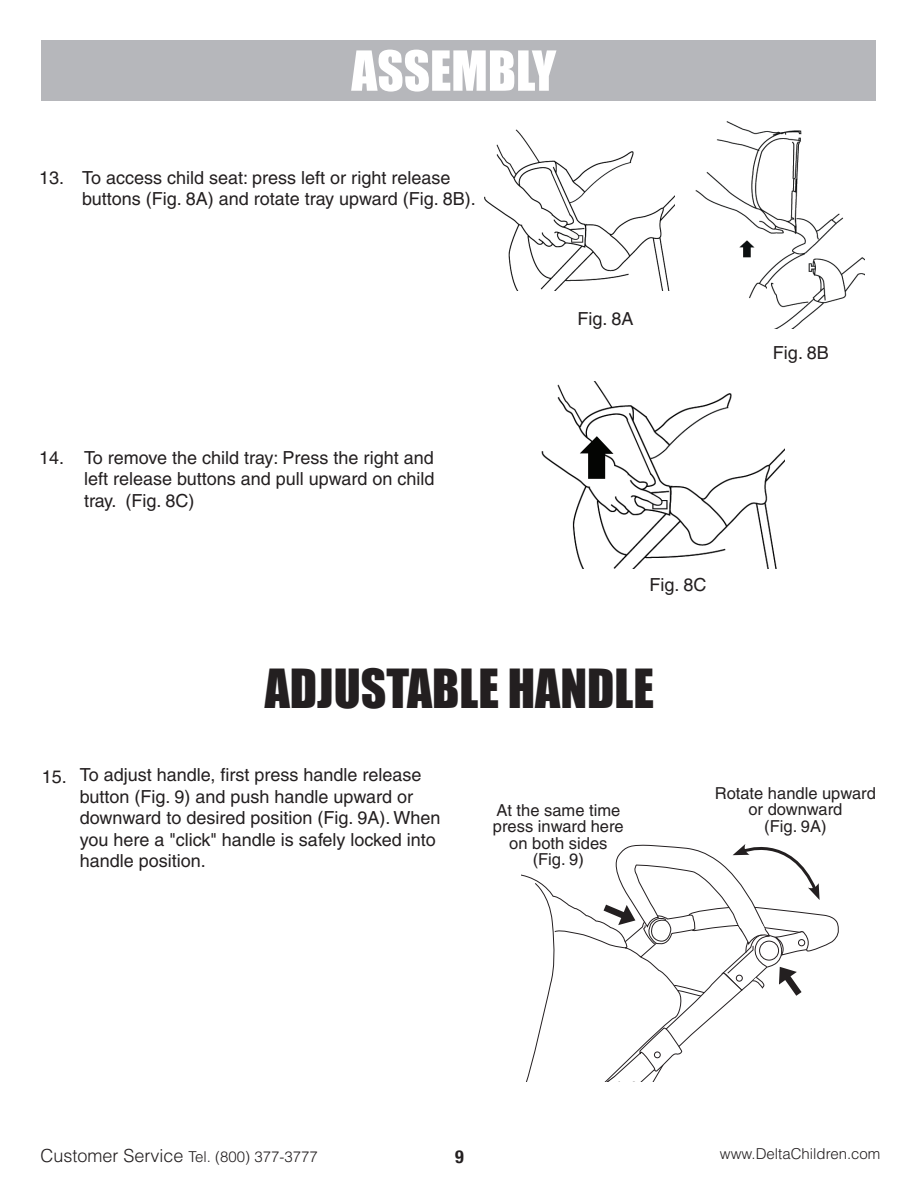
<style>
.page{position:relative;width:918px;height:1188px;background:#fff}
.page>*{position:absolute;margin:0;border:0;box-sizing:border-box;transform-origin:0 0}
.t1{font:51px "Impact";color:#fff}
.t2{font:49.5px "Impact";color:#231f20}
.t3{font:18px/21.6px "Helvetica";color:#231f20}
.t4{font:700 condensed 18px "Helvetica Neue";color:#231f20}
.t5{font:16.5px/16.5px "Helvetica";color:#231f20;text-align:center}
.t6{font:300 15px "Helvetica";color:#231f20}
.s1{font-size:18px}
</style>
<div class="page">
<img style="left:541px;top:381px;width:244px;height:188px">
<img style="left:695px;top:121px;width:169px;height:207px">
<img style="left:484px;top:129px;width:191px;height:162px">
<div style="left:41px;top:40px;width:835px;height:61px;background:#b6b7bb"></div>
<svg style="left:580px;top:436px;width:33px;height:43px"></svg>
<svg style="left:522px;top:844px;width:317px;height:238px"></svg>
<h1 class="t1" style="left:351px;top:39px;width:206px">ASSEMBLY</h1>
<p class="t3" style="left:39px;top:167px;width:27px">13.</p>
<p class="t3" style="left:82px;top:167px;width:395px">To access child seat: press left or right release buttons (Fig. 8A) and rotate tray upward (Fig. 8B).</p>
<p class="t3" style="left:578px;top:308px;width:57px">Fig. 8A</p>
<p class="t3" style="left:773px;top:342px;width:57px">Fig. 8B</p>
<p class="t3" style="left:39px;top:446px;width:27px">14.</p>
<p class="t3" style="left:84px;top:446px;width:352px;text-align:justify">To remove the child tray: Press the right and left release buttons and pull upward on child tray. (Fig. 8C)</p>
<p class="t3" style="left:650px;top:574px;width:58px">Fig. 8C</p>
<h2 class="t2" style="left:265px;top:658px;width:391px">ADJUSTABLE HANDLE</h2>
<p class="t3" style="left:42px;top:766px;width:27px">15.</p>
<p class="t3" style="left:80px;top:764px;width:362px">To adjust handle, first press handle release button (Fig. 9) and push handle upward or downward to desired position (Fig. 9A). When you here a "click" handle is safely locked into handle position.</p>
<p class="t5" style="left:493px;top:802px;width:132px">At the same time press inward here on both sides (Fig. 9)</p>
<p class="t5" style="left:715px;top:785px;width:163px">Rotate handle upward or downward<br>(Fig. 9A)</p>
<p class="t6" style="left:40px;top:1147px;width:279px"><span class="s1">Customer Service</span> Tel. (800) 377-3777</p>
<p class="t4" style="left:455px;top:1142px;width:10px">9</p>
<p class="t6" style="left:720px;top:1145px;width:162px">www.DeltaChildren.com</p>
</div>
